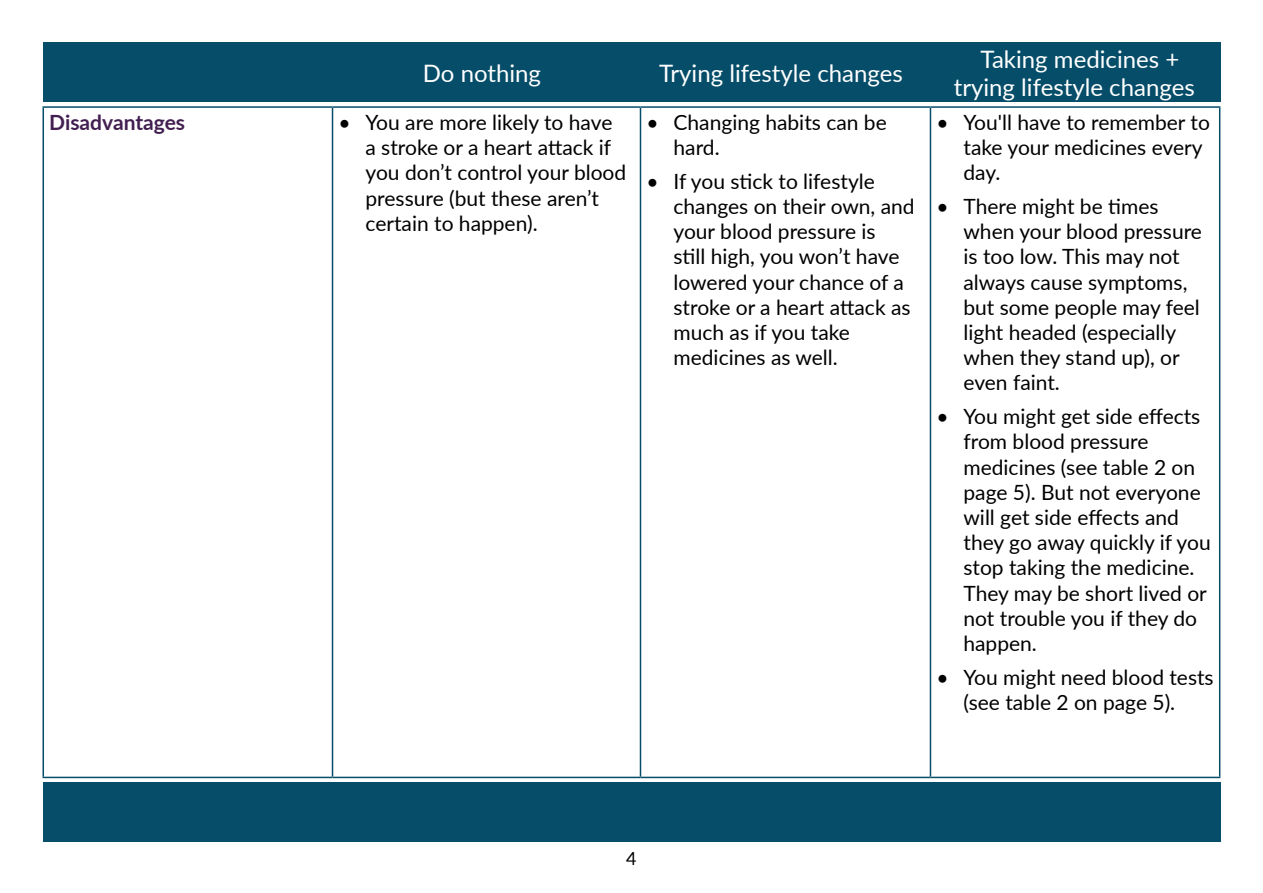
<style>
.page{position:relative;width:1263px;height:893px;background:#fff}
.page>*{position:absolute;margin:0;border:0;box-sizing:border-box;transform-origin:0 0}
.t1{font:24px/28.8px "Lato";color:#fff;text-align:center}
.t2{font:21px/25.2px "Lato";color:#000}
.t3{font:700 21px "Lato";color:#421f51}
.t4{font:18px "Lato";color:#000}
.s1{color:#054d69}
</style>
<div class="page">
<div style="left:43px;top:43px;width:1177px;height:59px;background:#054d69"></div>
<div style="left:43px;top:782px;width:1177px;height:60px;background:#054d69"></div>
<hr style="left:43px;top:106px;width:289px;height:2px;background:#054d69">
<hr style="left:43px;top:108px;width:1px;height:669px;background:#054d69">
<hr style="left:332px;top:106px;width:308px;height:2px;background:#054d69">
<hr style="left:332px;top:108px;width:1px;height:669px;background:#054d69">
<hr style="left:640px;top:106px;width:290px;height:2px;background:#054d69">
<hr style="left:640px;top:108px;width:1px;height:669px;background:#054d69">
<hr style="left:930px;top:106px;width:290px;height:2px;background:#054d69">
<hr style="left:930px;top:108px;width:1px;height:669px;background:#054d69">
<hr style="left:1219px;top:108px;width:1px;height:669px;background:#054d69">
<hr style="left:43px;top:777px;width:289px;height:1px;background:#054d69">
<hr style="left:332px;top:777px;width:308px;height:1px;background:#054d69">
<hr style="left:640px;top:777px;width:290px;height:1px;background:#054d69">
<hr style="left:930px;top:777px;width:290px;height:1px;background:#054d69">
<p class="t1" style="left:423px;top:58px;width:120px">Do nothing</p>
<p class="t1" style="left:659px;top:58px;width:245px">Trying lifestyle changes</p>
<p class="t3" style="left:49px;top:107px;width:137px">Disadvantages</p>
<p class="t2" style="left:365px;top:109px;width:262px;text-indent:-27px">• You are more likely to have a stroke or a heart attack if you don’t control your blood pressure (but these aren’t certain to happen).</p>
<p class="t2" style="left:673px;top:109px;width:215px;text-indent:-27px">• Changing habits can be hard.</p>
<p class="t2" style="left:673px;top:168px;width:243px;text-indent:-27px">• If you stick to lifestyle changes on their own, and your blood pressure is<br>still high, you won’t have lowered your chance of a stroke or a heart attack as much as if you take medicines as well.</p>
<p class="t1" style="left:954px;top:43px;width:254px">Taking medicines + trying lifestyle changes<span class="s1">..</span></p>
<p class="t2" style="left:963px;top:109px;width:248px;text-indent:-27px">• You'll have to remember to take your medicines every day.</p>
<p class="t2" style="left:963px;top:193px;width:240px;text-indent:-27px">• There might be times when your blood pressure is too low. This may not always cause symptoms, but some people may feel light headed (especially when they stand up), or even faint.</p>
<p class="t2" style="left:963px;top:403px;width:249px;text-indent:-27px">• You might get side effects from blood pressure medicines (see table 2 on page 5). But not everyone will get side effects and they go away quickly if you stop taking the medicine.<br>They may be short lived or not trouble you if they do happen.</p>
<p class="t2" style="left:936px;top:664px;width:279px;text-align:center">• You might need blood tests (see table 2 on page 5).</p>
<p class="t4" style="left:626px;top:846px;width:12px">4</p>
</div>
